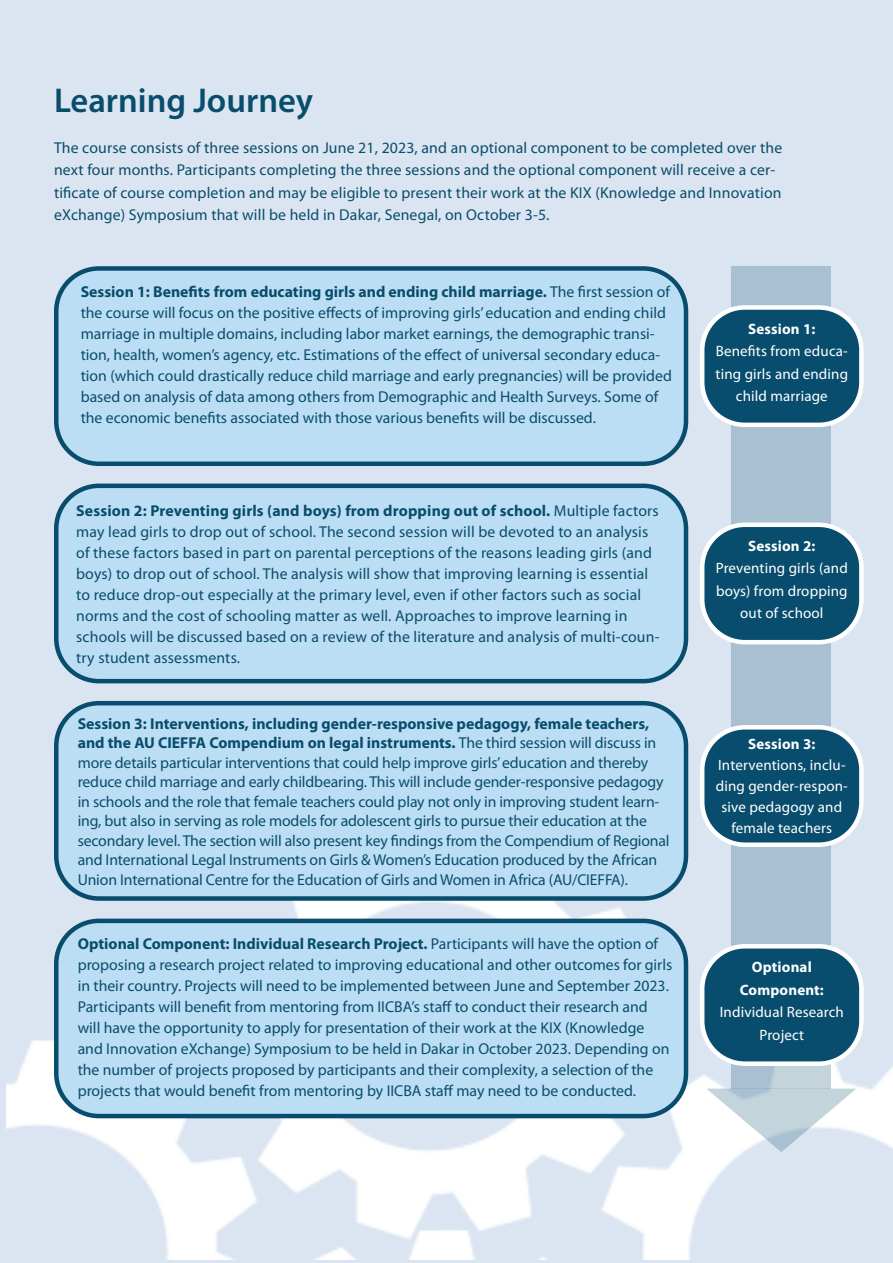
<style>
.page{position:relative;width:893px;height:1263px;background:#dbe5f1}
.page>*{position:absolute;margin:0;border:0;box-sizing:border-box;transform-origin:0 0}
.t1{font:600 34.5px "Myriad Pro";color:#094d6c}
.t2{font:15.75px/21px "Myriad Pro";color:#094d6c}
.t3{font:15px/22.5px "Myriad Pro";letter-spacing:.01em;color:#fff;text-align:center}
.t4{font:700 15px "Myriad Pro";letter-spacing:.01em;color:#fff}
.s1{font-weight:700}
</style>
<div class="page">
<img style="left:6px;top:814px;width:887px;height:446px">
<div style="left:732px;top:266px;width:99px;height:822px;background:#a8c0d1"></div>
<svg style="left:706px;top:1089px;width:150px;height:63px"></svg>
<div style="left:56px;top:268px;width:630px;height:196px;background:#bcdef4;border-radius:43px"></div>
<div style="left:54px;top:266px;width:634px;height:200px;border:4px solid #084d6d;border-radius:43px"></div>
<div style="left:56px;top:703px;width:630px;height:195px;background:#bcdef4;border-radius:43px"></div>
<div style="left:54px;top:701px;width:634px;height:200px;border:4px solid #084d6d;border-radius:43px"></div>
<div style="left:56px;top:486px;width:630px;height:195px;background:#bcdef4;border-radius:43px"></div>
<div style="left:54px;top:484px;width:634px;height:199px;border:4px solid #084d6d;border-radius:43px"></div>
<div style="left:56px;top:921px;width:630px;height:195px;background:#bcdef4;border-radius:43px"></div>
<div style="left:54px;top:919px;width:634px;height:199px;border:4px solid #084d6d;border-radius:43px"></div>
<div style="left:702px;top:307px;width:159px;height:118px;background:#084d6d;border-radius:43px"></div>
<div style="left:700px;top:305px;width:164px;height:122px;border:4px solid #fff;border-radius:43px"></div>
<div style="left:702px;top:525px;width:159px;height:117px;background:#084d6d;border-radius:43px"></div>
<div style="left:700px;top:522px;width:164px;height:122px;border:4px solid #fff;border-radius:43px"></div>
<div style="left:702px;top:727px;width:159px;height:118px;background:#084d6d;border-radius:43px"></div>
<div style="left:700px;top:725px;width:164px;height:122px;border:4px solid #fff;border-radius:43px"></div>
<div style="left:702px;top:946px;width:159px;height:118px;background:#084d6d;border-radius:43px"></div>
<div style="left:700px;top:944px;width:164px;height:122px;border:4px solid #fff;border-radius:43px"></div>
<p class="t1" style="left:54px;top:78px;width:261px">Learning Journey</p>
<p class="t2" style="left:54px;top:136px;width:730px;line-height:22.5px">The course consists of three sessions on June 21, 2023, and an optional component to be completed over the next four months. Participants completing the three sessions and the optional component will receive a cer&shy;tificate of course completion and may be eligible to present their work at the KIX (Knowledge and Innovation eXchange) Symposium that will be held in Dakar, Senegal, on October 3-5.</p>
<p class="t2" style="left:81px;top:281px;width:593px"><span class="s1">Session 1: Benefits from educating girls and ending child marriage.</span> The first session of the course will focus on the positive effects of improving girls’ education and ending child marriage in multiple domains, including labor market earnings, the demographic transi&shy;tion, health, women’s agency, etc. Estimations of the effect of universal secondary educa&shy;tion (which could drastically reduce child marriage and early pregnancies) will be provided based on analysis of data among others from Demographic and Health Surveys. Some of the economic benefits associated with those various benefits will be discussed.</p>
<p class="t2" style="left:76px;top:500px;width:585px"><span class="s1">Session 2: Preventing girls (and boys) from dropping out of school.</span> Multiple factors may lead girls to drop out of school. The second session will be devoted to an analysis of these factors based in part on parental perceptions of the reasons leading girls (and boys) to drop out of school. The analysis will show that improving learning is essential to reduce drop-out especially at the primary level, even if other factors such as social norms and the cost of schooling matter as well. Approaches to improve learning in schools will be discussed based on a review of the literature and analysis of multi-coun&shy;try student assessments.</p>
<p class="t2" style="left:78px;top:713px;width:593px;line-height:19.5px"><span class="s1">Session 3: Interventions, including gender-responsive pedagogy, female teachers, and the AU CIEFFA Compendium on legal instruments.</span> The third session will discuss in more details particular interventions that could help improve girls’ education and thereby reduce child marriage and early childbearing. This will include gender-responsive pedagogy in schools and the role that female teachers could play not only in improving student learn&shy;ing, but also in serving as role models for adolescent girls to pursue their education at the secondary level. The section will also present key findings from the Compendium of Regional and International Legal Instruments on Girls &amp; Women’s Education produced by the African Union International Centre for the Education of Girls and Women in Africa (AU/CIEFFA).</p>
<p class="t2" style="left:78px;top:933px;width:596px"><span class="s1">Optional Component: Individual Research Project.</span> Participants will have the option of proposing a research project related to improving educational and other outcomes for girls in their country. Projects will need to be implemented between June and September 2023.<br>Participants will benefit from mentoring from IICBA’s staff to conduct their research and will have the opportunity to apply for presentation of their work at the KIX (Knowledge and Innovation eXchange) Symposium to be held in Dakar in October 2023. Depending on the number of projects proposed by participants and their complexity, a selection of the projects that would benefit from mentoring by IICBA staff may need to be conducted.</p>
<p class="t4" style="left:748px;top:319px;width:69px">Session 1:</p>
<p class="t3" style="left:716px;top:340px;width:134px">Benefits from educa&shy;ting girls and ending child marriage</p>
<p class="t4" style="left:748px;top:536px;width:69px">Session 2:</p>
<p class="t3" style="left:716px;top:557px;width:133px">Preventing girls (and boys) from dropping out of school</p>
<p class="t4" style="left:748px;top:734px;width:69px">Session 3:</p>
<p class="t3" style="left:716px;top:754px;width:134px;line-height:21px">Interventions, inclu&shy;ding gender-respon&shy;sive pedagogy and female teachers</p>
<p class="t4" style="left:752px;top:957px;width:61px">Optional</p>
<p class="t4" style="left:740px;top:980px;width:86px">Component:</p>
<p class="t3" style="left:720px;top:1001px;width:126px">Individual Research<br>Project</p>
</div>
